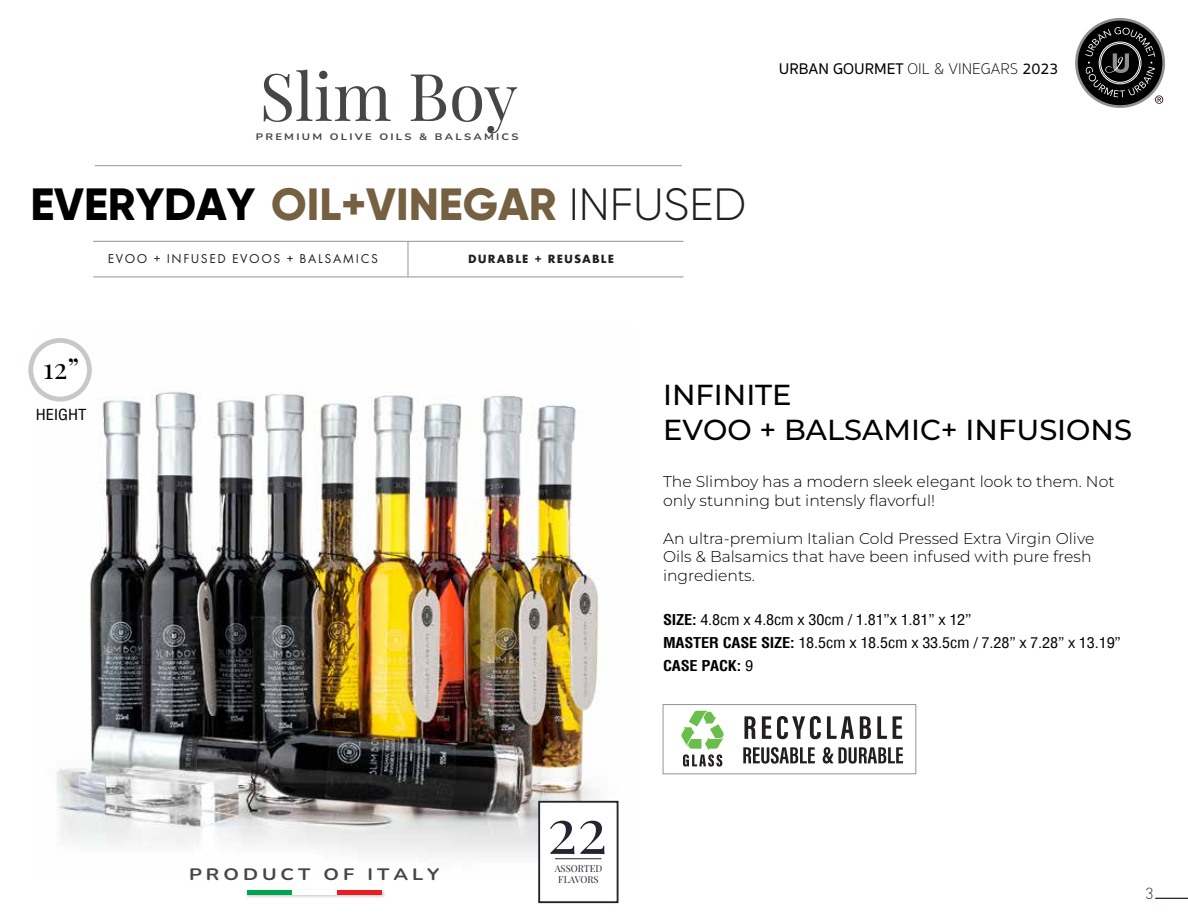
<style>
.page{position:relative;width:1188px;height:918px;background:#fff}
.page>*{position:absolute;margin:0;border:0;box-sizing:border-box;transform-origin:0 0}
.t1{font:65.85px "Playfair Display";color:#454745}
.t2{font:62.85px "Playfair Display";color:#262430}
.t3{font:800 45.15px "Gilroy";color:#756042}
.t4{font:500 28.95px/34.7px "Montserrat";color:#000}
.t5{font:28.65px "Playfair Display";color:#000}
.t6{font:700 16.5px "Nunito";letter-spacing:.2em;color:#454745;scale:1.2 1}
.t7{font:500 15.9px "Sukhumvit Set";color:#000}
.t8{font:300 15.6px/18.8px "Montserrat";color:#000}
.t9{font:300 15.6px "Geosans";color:#332525}
.t10{font:condensed 14.85px "Helvetica";letter-spacing:-.01em;color:#000;scale:1.11 1}
.t11{font:condensed 14.55px/23.1px "Helvetica";letter-spacing:-.01em;color:#000;scale:1.11 1}
.t12{font:13.35px "Futura PT";letter-spacing:.12em;color:#231f20}
.t13{font:700 10.95px "Futura";letter-spacing:.1em;color:#231f20}
.t14{font:700 9.45px "Nunito";letter-spacing:.2em;color:#454745;scale:1.2 1}
.t15{font:9.45px/11.4px "Playfair Display";color:#262430;text-align:center}
.s1{color:#000}
.s2{font-weight:300;color:#231f20}
.s3{font-weight:100}
.s4{font-weight:700}
</style>
<div class="page">
<img style="left:39px;top:338px;width:580px;height:517px">
<svg style="left:1075px;top:18px;width:90px;height:90px"></svg>
<div style="left:1078px;top:21px;width:84px;height:84px;background:#000;border-radius:50%"></div>
<svg style="left:1085px;top:27px;width:78px;height:77px"></svg>
<hr style="left:1155px;top:898px;width:33px;height:1px;background:#332525">
<div style="left:538px;top:801px;width:81px;height:102px;background:#fff;border:2px solid #262430"></div>
<hr style="left:555px;top:858px;width:46px;height:1px;background:#262430">
<hr style="left:95px;top:165px;width:587px;height:1px;background:#929497">
<hr style="left:93px;top:241px;width:590px;height:1px;background:#929497">
<hr style="left:93px;top:277px;width:590px;height:1px;background:#929497">
<hr style="left:408px;top:242px;width:1px;height:35px;background:#929497">
<div style="left:31px;top:340px;width:58px;height:59px;background:#fff;border-radius:50%"></div>
<div style="left:28px;top:338px;width:64px;height:64px;border:5px solid #c7c8ca;border-radius:50%"></div>
<img style="left:246px;top:890px;width:139px;height:8px">
<div style="left:247px;top:890px;width:45px;height:5px;background:#00a551"></div>
<div style="left:292px;top:890px;width:45px;height:5px;background:#fff"></div>
<div style="left:337px;top:890px;width:44px;height:5px;background:#ec1c24"></div>
<div style="left:663px;top:704px;width:253px;height:70px;border:1px solid #929497"></div>
<svg style="left:744px;top:716px;width:11px;height:23px"></svg>
<svg style="left:762px;top:716px;width:59px;height:23px"></svg>
<svg style="left:827px;top:716px;width:27px;height:23px"></svg>
<svg style="left:860px;top:716px;width:11px;height:23px"></svg>
<svg style="left:877px;top:716px;width:10px;height:23px"></svg>
<svg style="left:893px;top:716px;width:9px;height:23px"></svg>
<svg style="left:743px;top:747px;width:72px;height:17px"></svg>
<svg style="left:823px;top:747px;width:80px;height:17px"></svg>
<svg style="left:681px;top:711px;width:43px;height:56px"></svg>
<h1 class="t1" style="left:259px;top:45px;width:260px">Slim Boy</h1>
<p class="t14" style="left:256px;top:131px;width:221px">PREMIUM OLIVE OILS &amp; BALSAMICS</p>
<h3 class="t3" style="left:30px;top:176px;width:717px"><span class="s1">EVERYDAY</span> OIL+VINEGAR <span class="s2">INFUSED</span></h3>
<p class="t12" style="left:108px;top:251px;width:272px">EVOO + INFUSED EVOOS + BALSAMICS</p>
<p class="t13" style="left:468px;top:251px;width:148px">DURABLE + REUSABLE</p>
<p class="t7" style="left:779px;top:58px;width:281px">URBAN GOURMET <span class="s3">OIL &amp; VINEGARS</span> 2023</p>
<h3 class="t5" style="left:43px;top:345px;width:38px">12”</h3>
<p class="t10" style="left:36px;top:404px;width:47px">HEIGHT</p>
<h3 class="t4" style="left:663px;top:377px;width:470px">INFINITE<br>EVOO + BALSAMIC+ INFUSIONS</h3>
<p class="t8" style="left:663px;top:472px;width:453px">The Slimboy has a modern sleek elegant look to them. Not only stunning but intensly flavorful!</p>
<p class="t8" style="left:663px;top:528px;width:433px">An ultra-premium Italian Cold Pressed Extra Virgin Olive<br>Oils &amp; Balsamics that have been infused with pure fresh ingredients.</p>
<p class="t11" style="left:663px;top:608px;width:414px"><span class="s4">SIZE:</span> 4.8cm x 4.8cm x 30cm / 1.81”x 1.81” x 12”<br><span class="s4">MASTER CASE SIZE:</span> 18.5cm x 18.5cm x 33.5cm / 7.28” x 7.28” x 13.19”<br><span class="s4">CASE PACK:</span> 9</p>
<p class="t6" style="left:189px;top:863px;width:210px">PRODUCT OF ITALY</p>
<h2 class="t2" style="left:547px;top:781px;width:62px">22</h2>
<p class="t15" style="left:555px;top:862px;width:49px">ASSORTED<br>FLAVORS</p>
<p class="t9" style="left:1145px;top:885px;width:10px">3</p>
</div>
